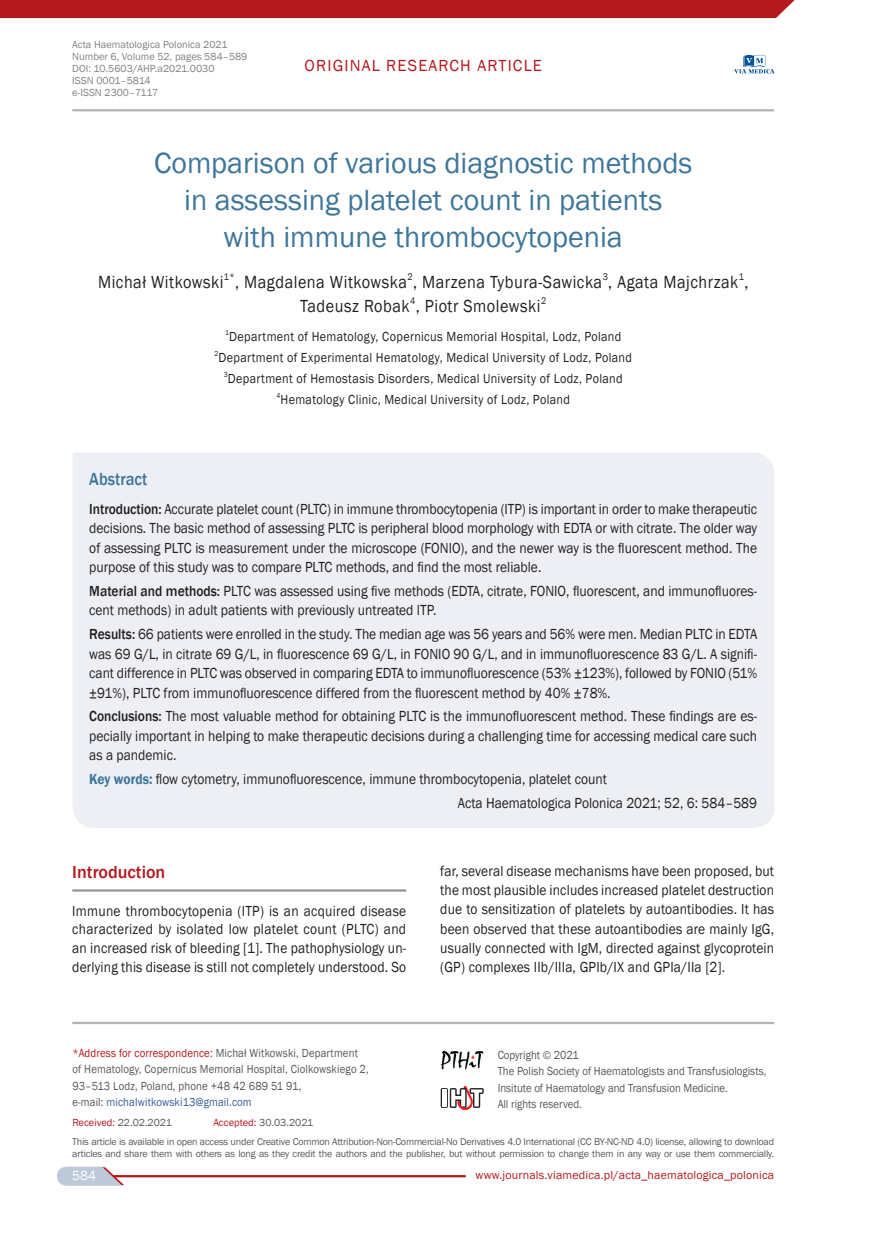
<style>
.page{position:relative;width:872px;height:1234px;background:#fff}
.page>*{position:absolute;margin:0;border:0;box-sizing:border-box;transform-origin:0 0}
.t1{font:30px/36.6px "Franklin Gothic";color:#3e769b;text-align:center}
.t2{font:18px "Franklin Gothic";letter-spacing:.03em;color:#231f20;scale:.9 1}
.t3{font:500 18px "Franklin Gothic";color:#b4181d}
.t4{font:500 18px "Franklin Gothic";color:#3e769b;scale:.9 1}
.t5{font:16.5px "Franklin Gothic";letter-spacing:.07em;color:#b4181d}
.t6{font:15px/19.5px "Franklin Gothic";color:#231f20;text-align:justify;scale:.9 1}
.t7{font:13.5px "Franklin Gothic";letter-spacing:.025em;color:#231f20;scale:.9 1}
.t8{font:13.5px "Franklin Gothic";color:#fff}
.t9{font:12px/16.5px "Franklin Gothic";letter-spacing:.005em;color:#57585a;scale:.9 1}
.t10{font:12px "Franklin Gothic";letter-spacing:.01em;color:#b4181d}
.t11{font:10.5px/12px "Franklin Gothic";color:#808285}
.t12{font:10.5px "Franklin Gothic";color:#57585a}
.t13{font:10.05px/12px "Franklin Gothic";letter-spacing:-.02em;color:#57585a}
.t14{font:9.9px "Franklin Gothic";color:#231f20;scale:.9 1}
.t15{font:7.35px "Franklin Gothic";color:#231f20;scale:.9 1}
.s1{font-weight:500}
.s2{font-weight:600;color:#3e769b}
.s3{color:#b4181d}
.s4{color:#355d99}
</style>
<div class="page">
<div style="left:0;top:0;width:795px;height:18px;background:#b4181d"></div>
<svg style="left:57px;top:1166px;width:69px;height:19px"></svg>
<svg style="left:734px;top:55px;width:40px;height:19px"></svg>
<hr style="left:72px;top:109px;width:702px;height:2px;background:#b2b3b7">
<hr style="left:113px;top:1174px;width:353px;height:2px;background:#b4181d">
<img style="left:440px;top:1050px;width:44px;height:20px">
<div style="left:441px;top:1087px;width:7px;height:20px;border:3px solid #231f20"></div>
<hr style="left:442px;top:1089px;width:4px;height:17px;background:#fff">
<svg style="left:449px;top:1086px;width:35px;height:24px"></svg>
<hr style="left:72px;top:1021px;width:702px;height:2px;background:#b2b3b7">
<div style="left:73px;top:453px;width:701px;height:374px;background:#edeff4"></div>
<hr style="left:72px;top:889px;width:334px;height:2px;background:#939598">
<p class="t11" style="left:72px;top:38px;width:177px">Acta Haematologica Polonica 2021<br>Number 6, Volume 52, pages 584–589<br>DOI: 10.5603/AHP.a2021.0030<br>ISSN 0001–5814<br>e-ISSN 2300–7117</p>
<p class="t5" style="left:304px;top:55px;width:239px">ORIGINAL RESEARCH ARTICLE</p>
<h1 class="t1" style="left:154px;top:146px;width:540px">Comparison of various diagnostic methods in assessing platelet count in patients<br>with immune thrombocytopenia</h1>
<p class="t2" style="left:98px;top:270px;width:141px">Michał Witkowski</p>
<p class="t14" style="left:224px;top:270px;width:13px">1*</p>
<p class="t2" style="left:235px;top:270px;width:572px">, Magdalena Witkowska , Marzena Tybura-Sawicka , Agata Majchrzak ,</p>
<p class="t14" style="left:407px;top:270px;width:7px">2</p>
<p class="t14" style="left:602px;top:270px;width:7px">3</p>
<p class="t14" style="left:739px;top:270px;width:7px">1</p>
<p class="t2" style="left:300px;top:294px;width:269px">Tadeusz Robak , Piotr Smolewski</p>
<p class="t14" style="left:410px;top:294px;width:7px">4</p>
<p class="t14" style="left:541px;top:294px;width:7px">2</p>
<p class="t15" style="left:225px;top:328px;width:6px">1</p>
<p class="t7" style="left:229px;top:328px;width:437px">Department of Hematology, Copernicus Memorial Hospital, Lodz, Poland</p>
<p class="t15" style="left:214px;top:349px;width:6px">2</p>
<p class="t7" style="left:218px;top:349px;width:461px">Department of Experimental Hematology, Medical University of Lodz, Poland</p>
<p class="t15" style="left:224px;top:370px;width:6px">3</p>
<p class="t7" style="left:228px;top:370px;width:440px">Department of Hemostasis Disorders, Medical University of Lodz, Poland</p>
<p class="t15" style="left:276px;top:391px;width:6px">4</p>
<p class="t7" style="left:280px;top:391px;width:323px">Hematology Clinic, Medical University of Lodz, Poland</p>
<p class="t4" style="left:89px;top:468px;width:66px">Abstract</p>
<p class="t6" style="left:89px;top:499px;width:743px"><span class="s1">Introduction:</span> Accurate platelet count (PLTC) in immune thrombocytopenia (ITP) is important in order to make therapeutic decisions. The basic method of assessing PLTC is peripheral blood morphology with EDTA or with citrate. The older way of assessing PLTC is measurement under the microscope (FONIO), and the newer way is the fluorescent method. The purpose of this study was to compare PLTC methods, and find the most reliable.</p>
<p class="t6" style="left:89px;top:581px;width:743px"><span class="s1">Material and methods:</span> PLTC was assessed using five methods (EDTA, citrate, FONIO, fluorescent, and immunofluores&shy;cent methods) in adult patients with previously untreated ITP.</p>
<p class="t6" style="left:89px;top:624px;width:743px"><span class="s1">Results:</span> 66 patients were enrolled in the study. The median age was 56 years and 56% were men. Median PLTC in EDTA was 69 G/L, in citrate 69 G/L, in fluorescence 69 G/L, in FONIO 90 G/L, and in immunofluorescence 83 G/L. A signifi&shy;cant difference in PLTC was observed in comparing EDTA to immunofluorescence (53% ±123%), followed by FONIO (51% ±91%), PLTC from immunofluorescence differed from the fluorescent method by 40% ±78%.</p>
<p class="t6" style="left:89px;top:706px;width:743px"><span class="s1">Conclusions:</span> The most valuable method for obtaining PLTC is the immunofluorescent method. These findings are es&shy;pecially important in helping to make therapeutic decisions during a challenging time for accessing medical care such as a pandemic.</p>
<p class="t6" style="left:458px;top:767px;width:334px;line-height:23.7px;text-indent:-368px"><span class="s2">Key words:</span> flow cytometry, immunofluorescence, immune thrombocytopenia, platelet count<br>Acta Haematologica Polonica 2021; 52, 6: 584–589</p>
<p class="t3" style="left:72px;top:860px;width:95px">Introduction</p>
<p class="t6" style="left:72px;top:901px;width:372px;line-height:18.8px">Immune thrombocytopenia (ITP) is an acquired disease characterized by isolated low platelet count (PLTC) and an increased risk of bleeding [1]. The pathophysiology un&shy;derlying this disease is still not completely understood. So</p>
<p class="t6" style="left:440px;top:861px;width:372px">far, several disease mechanisms have been proposed, but the most plausible includes increased platelet destruction due to sensitization of platelets by autoantibodies. It has been observed that these autoantibodies are mainly IgG, usually connected with IgM, directed against glycoprotein (GP) complexes IIb/IIIa, GPIb/IX and GPIa/IIa [2].</p>
<p class="t9" style="left:72px;top:1044px;width:331px"><span class="s3">*Address for correspondence:</span> Michał Witkowski, Department of Hematology, Copernicus Memorial Hospital, Ciolkowskiego 2, 93–513 Lodz, Poland, phone +48 42 689 51 91,<br>e-mail: <span class="s4">michalwitkowski13@gmail.com</span></p>
<p class="t12" style="left:72px;top:1115px;width:101px"><span class="s3">Received:</span> 22.02.2021</p>
<p class="t12" style="left:213px;top:1115px;width:101px"><span class="s3">Accepted:</span> 30.03.2021</p>
<p class="t13" style="left:72px;top:1135px;width:703px">This article is available in open access under Creative Common Attribution-Non-Commercial-No Derivatives 4.0 International (CC BY-NC-ND 4.0) license, allowing to download articles and share them with others as long as they credit the authors and the publisher, but without permission to change them in any way or use them commercially.</p>
<p class="t9" style="left:497px;top:1046px;width:300px">Copyright © 2021<br>The Polish Society of Haematologists and Transfusiologists, Insitute of Haematology and Transfusion Medicine.<br>All rights reserved.</p>
<p class="t8" style="left:72px;top:1166px;width:25px">584</p>
<p class="t10" style="left:475px;top:1166px;width:300px">www.journals.viamedica.pl/acta_haematologica_polonica</p>
</div>
